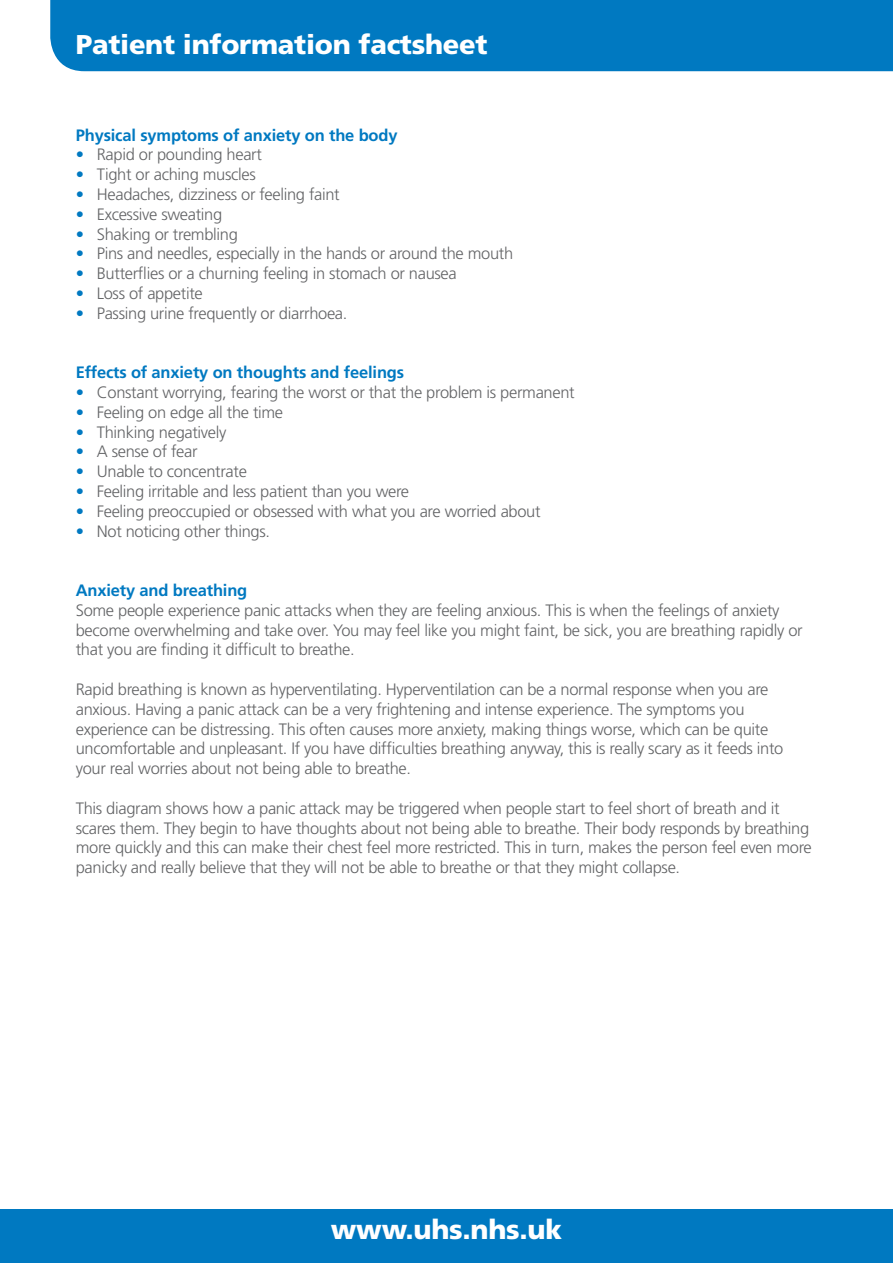
<style>
.page{position:relative;width:893px;height:1263px;background:#fff}
.page>*{position:absolute;margin:0;border:0;box-sizing:border-box;transform-origin:0 0}
.t1{font:900 27.15px "Frutiger";letter-spacing:-.01em;color:#fff}
.t2{font:300 16.5px/19.8px "Frutiger";letter-spacing:-.02em;color:#636466}
.t3{font:700 16.5px "Frutiger";letter-spacing:-.01em;color:#0079c1}
.s1{color:#0079c1}
</style>
<div class="page">
<div style="left:50px;top:0;width:843px;height:71px;background:#0079c1"></div>
<div style="left:0;top:1209px;width:893px;height:54px;background:#0079c1"></div>
<h1 class="t1" style="left:76px;top:28px;width:413px">Patient information factsheet</h1>
<p class="t3" style="left:76px;top:125px;width:323px">Physical symptoms of anxiety on the body</p>
<p class="t2" style="left:76px;top:145px;width:188px"><span class="s1">•</span> Rapid or pounding heart</p>
<p class="t2" style="left:76px;top:164px;width:182px"><span class="s1">•</span> Tight or aching muscles</p>
<p class="t2" style="left:76px;top:184px;width:265px"><span class="s1">•</span> Headaches, dizziness or feeling faint</p>
<p class="t2" style="left:76px;top:204px;width:148px"><span class="s1">•</span> Excessive sweating</p>
<p class="t2" style="left:76px;top:224px;width:164px"><span class="s1">•</span> Shaking or trembling</p>
<p class="t2" style="left:76px;top:244px;width:439px"><span class="s1">•</span> Pins and needles, especially in the hands or around the mouth</p>
<p class="t2" style="left:76px;top:263px;width:382px"><span class="s1">•</span> Butterflies or a churning feeling in stomach or nausea</p>
<p class="t2" style="left:76px;top:283px;width:128px"><span class="s1">•</span> Loss of appetite</p>
<p class="t2" style="left:76px;top:303px;width:273px"><span class="s1">•</span> Passing urine frequently or diarrhoea.</p>
<p class="t3" style="left:76px;top:363px;width:330px">Effects of anxiety on thoughts and feelings</p>
<p class="t2" style="left:76px;top:382px;width:500px"><span class="s1">•</span> Constant worrying, fearing the worst or that the problem is permanent</p>
<p class="t2" style="left:76px;top:402px;width:209px"><span class="s1">•</span> Feeling on edge all the time</p>
<p class="t2" style="left:76px;top:422px;width:152px"><span class="s1">•</span> Thinking negatively</p>
<p class="t2" style="left:76px;top:442px;width:123px"><span class="s1">•</span> A sense of fear</p>
<p class="t2" style="left:76px;top:461px;width:173px"><span class="s1">•</span> Unable to concentrate</p>
<p class="t2" style="left:76px;top:481px;width:335px"><span class="s1">•</span> Feeling irritable and less patient than you were</p>
<p class="t2" style="left:76px;top:501px;width:466px"><span class="s1">•</span> Feeling preoccupied or obsessed with what you are worried about</p>
<p class="t2" style="left:76px;top:521px;width:196px"><span class="s1">•</span> Not noticing other things.</p>
<p class="t3" style="left:76px;top:580px;width:173px">Anxiety and breathing</p>
<p class="t2" style="left:76px;top:600px;width:728px">Some people experience panic attacks when they are feeling anxious. This is when the feelings of anxiety become overwhelming and take over. You may feel like you might faint, be sick, you are breathing rapidly or that you are finding it difficult to breathe.</p>
<p class="t2" style="left:76px;top:679px;width:709px">Rapid breathing is known as hyperventilating. Hyperventilation can be a normal response when you are anxious. Having a panic attack can be a very frightening and intense experience. The symptoms you experience can be distressing. This often causes more anxiety, making things worse, which can be quite uncomfortable and unpleasant. If you have difficulties breathing anyway, this is really scary as it feeds into your real worries about not being able to breathe.</p>
<p class="t2" style="left:76px;top:798px;width:737px">This diagram shows how a panic attack may be triggered when people start to feel short of breath and it scares them. They begin to have thoughts about not being able to breathe. Their body responds by breathing more quickly and this can make their chest feel more restricted. This in turn, makes the person feel even more panicky and really believe that they will not be able to breathe or that they might collapse.</p>
<h1 class="t1" style="left:331px;top:1213px;width:233px">www.uhs.nhs.uk</h1>
</div>
